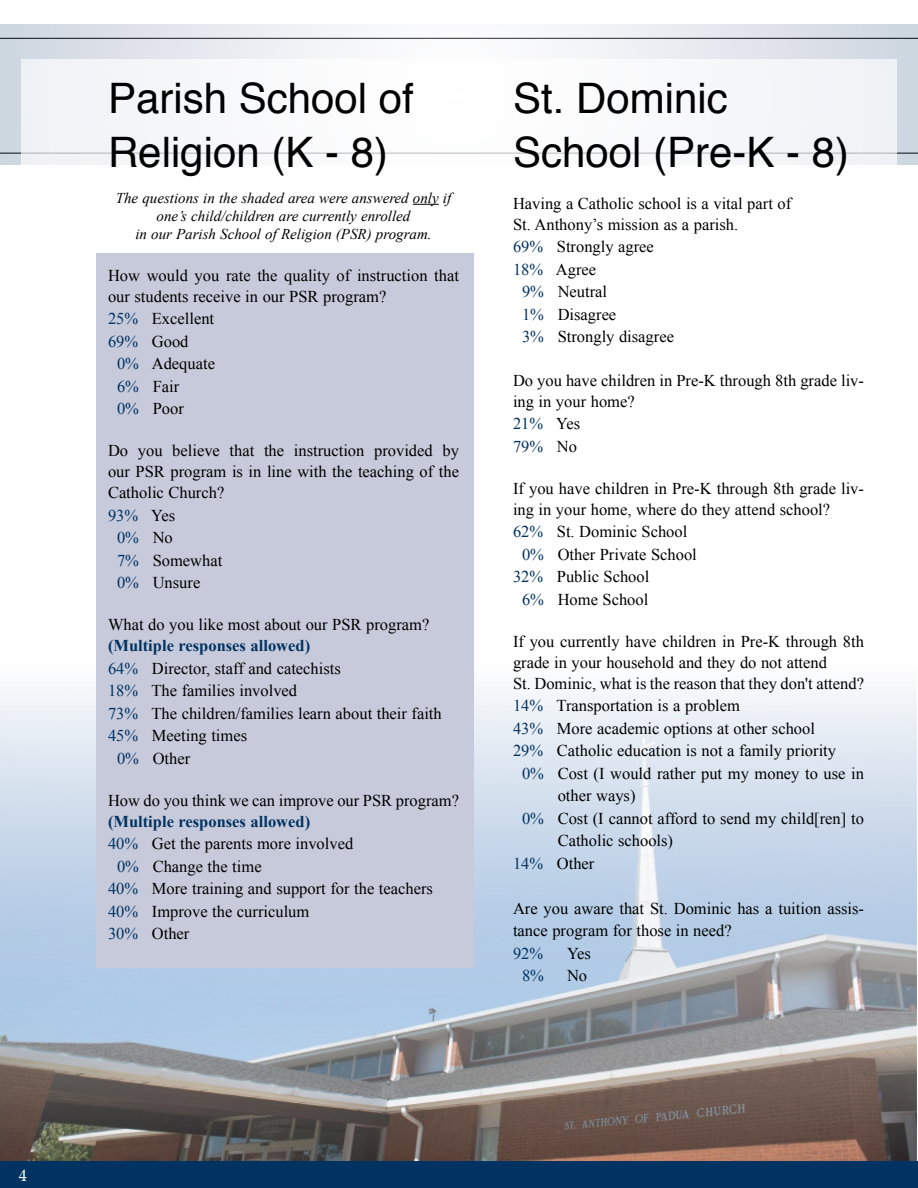
<style>
.page{position:relative;width:918px;height:1188px;background:#fff}
.page>*{position:absolute;margin:0;border:0;box-sizing:border-box;transform-origin:0 0}
.t1{font:42px/54px "Helvetica";color:#000}
.t2{font:16.5px/21px "Times New Roman";color:#000}
.t3{font:700 16.5px "Times New Roman";color:#003262}
.t4{font:16.5px/22.5px "Times New Roman";color:#003262}
.t5{font:16.5px "Palatino Linotype";color:#fff}
.t6{font:italic 15px/18px "Times New Roman";color:#000;text-align:center}
.s1{color:#003262}
.s2{color:#000}
</style>
<div class="page">
<img style="left:0;top:690px;width:917px;height:471px">
<div style="left:0;top:1161px;width:918px;height:27px;background:#003262"></div>
<svg style="left:0;top:24px;width:918px;height:140px"></svg>
<div style="left:21px;top:59px;width:876px;height:437px;background:#fff"></div>
<div style="left:96px;top:253px;width:378px;height:715px;background:#c6cada"></div>
<svg style="left:413px;top:204px;width:26px;height:1px"></svg>
<p class="t5" style="left:19px;top:1163px;width:10px">4</p>
<h1 class="t1" style="left:108px;top:72px;width:307px">Parish School of<br>Religion (K - 8)</h1>
<p class="t6" style="left:116px;top:188px;width:337px">The questions in the shaded area were answered only if one’s child/children are currently enrolled<br>in our Parish School of Religion (PSR) program.</p>
<p class="t2" style="left:108px;top:265px;width:353px">How would you rate the quality of instruction that our students receive in our PSR program?</p>
<p class="t2" style="left:108px;top:308px;width:108px"><span class="s1">25%</span> Excellent</p>
<p class="t2" style="left:108px;top:331px;width:82px"><span class="s1">69%</span> Good</p>
<p class="t2" style="left:117px;top:353px;width:99px"><span class="s1">0%</span> Adequate</p>
<p class="t2" style="left:117px;top:376px;width:64px"><span class="s1">6%</span> Fair</p>
<p class="t2" style="left:117px;top:398px;width:68px"><span class="s1">0%</span> Poor</p>
<p class="t2" style="left:108px;top:440px;width:353px;text-align:justify">Do you believe that the instruction provided by our PSR program is in line with the teaching of the Catholic Church?</p>
<p class="t2" style="left:117px;top:504px;width:107px;line-height:22.5px;text-indent:-9px"><span class="s1">93%</span> Yes<br><span class="s1">0%</span> No<br><span class="s1">7%</span> Somewhat<br><span class="s1">0%</span> Unsure</p>
<p class="t2" style="left:108px;top:614px;width:323px">What do you like most about our PSR program?</p>
<p class="t3" style="left:108px;top:634px;width:204px">(Multiple responses allowed)</p>
<p class="t2" style="left:108px;top:658px;width:234px"><span class="s1">64%</span> Director, staff and catechists</p>
<p class="t2" style="left:108px;top:680px;width:191px"><span class="s1">18%</span> The families involved</p>
<p class="t2" style="left:108px;top:703px;width:335px"><span class="s1">73%</span> The children/families learn about their faith</p>
<p class="t2" style="left:108px;top:725px;width:141px"><span class="s1">45%</span> Meeting times</p>
<p class="t2" style="left:117px;top:748px;width:75px"><span class="s1">0%</span> Other</p>
<p class="t2" style="left:108px;top:790px;width:353px">How do you think we can improve our PSR program?</p>
<p class="t3" style="left:108px;top:810px;width:204px">(Multiple responses allowed)</p>
<p class="t2" style="left:108px;top:833px;width:247px"><span class="s1">40%</span> Get the parents more involved</p>
<p class="t2" style="left:117px;top:856px;width:146px"><span class="s1">0%</span> Change the time</p>
<p class="t2" style="left:108px;top:878px;width:326px"><span class="s1">40%</span> More training and support for the teachers</p>
<p class="t2" style="left:108px;top:901px;width:203px"><span class="s1">40%</span> Improve the curriculum</p>
<p class="t2" style="left:108px;top:923px;width:83px"><span class="s1">30%</span> Other</p>
<h1 class="t1" style="left:513px;top:72px;width:338px">St. Dominic<br>School (Pre-K - 8)</h1>
<p class="t2" style="left:513px;top:192px;width:280px">Having a Catholic school is a vital part of<br>St. Anthony’s mission as a parish.</p>
<p class="t2" style="left:513px;top:236px;width:142px"><span class="s1">69%</span> Strongly agree</p>
<p class="t2" style="left:513px;top:258px;width:85px"><span class="s1">18%</span> Agree</p>
<p class="t2" style="left:522px;top:281px;width:87px"><span class="s1">9%</span> Neutral</p>
<p class="t2" style="left:522px;top:303px;width:96px"><span class="s1">1%</span> Disagree</p>
<p class="t2" style="left:522px;top:326px;width:153px"><span class="s1">3%</span> Strongly disagree</p>
<p class="t2" style="left:513px;top:369px;width:353px">Do you have children in Pre-K through 8th grade liv&shy;ing in your home?</p>
<p class="t4" style="left:513px;top:412px;width:69px">21% <span class="s2">Yes<br></span>79% <span class="s2">No</span></p>
<p class="t2" style="left:513px;top:477px;width:353px">If you have children in Pre-K through 8th grade liv&shy;ing in your home, where do they attend school?</p>
<p class="t2" style="left:513px;top:521px;width:176px"><span class="s1">62%</span> St. Dominic School</p>
<p class="t2" style="left:522px;top:543px;width:176px"><span class="s1">0%</span> Other Private School</p>
<p class="t2" style="left:513px;top:566px;width:138px"><span class="s1">32%</span> Public School</p>
<p class="t2" style="left:522px;top:588px;width:128px"><span class="s1">6%</span> Home School</p>
<p class="t2" style="left:513px;top:630px;width:353px">If you currently have children in Pre-K through 8th grade in your household and they do not attend<br>St. Dominic, what is the reason that they don't attend?</p>
<p class="t2" style="left:513px;top:695px;width:229px"><span class="s1">14%</span> Transportation is a problem</p>
<p class="t2" style="left:513px;top:717px;width:304px"><span class="s1">43%</span> More academic options at other school</p>
<p class="t2" style="left:513px;top:740px;width:325px"><span class="s1">29%</span> Catholic education is not a family priority</p>
<p class="t2" style="left:522px;top:762px;width:343px"><span class="s1">0%</span> Cost (I would rather put my money to use in</p>
<p class="t2" style="left:558px;top:785px;width:79px">other ways)</p>
<p class="t2" style="left:522px;top:807px;width:343px"><span class="s1">0%</span> Cost (I cannot afford to send my child[ren] to</p>
<p class="t2" style="left:558px;top:830px;width:117px">Catholic schools)</p>
<p class="t2" style="left:513px;top:852px;width:83px"><span class="s1">14%</span> Other</p>
<p class="t2" style="left:513px;top:897px;width:353px;line-height:22.5px">Are you aware that St. Dominic has a tuition assis&shy;tance program for those in need?</p>
<p class="t4" style="left:513px;top:942px;width:32px">92%</p>
<p class="t2" style="left:567px;top:942px;width:26px">Yes</p>
<p class="t4" style="left:522px;top:964px;width:23px">8%</p>
<p class="t2" style="left:567px;top:965px;width:22px">No</p>
</div>
